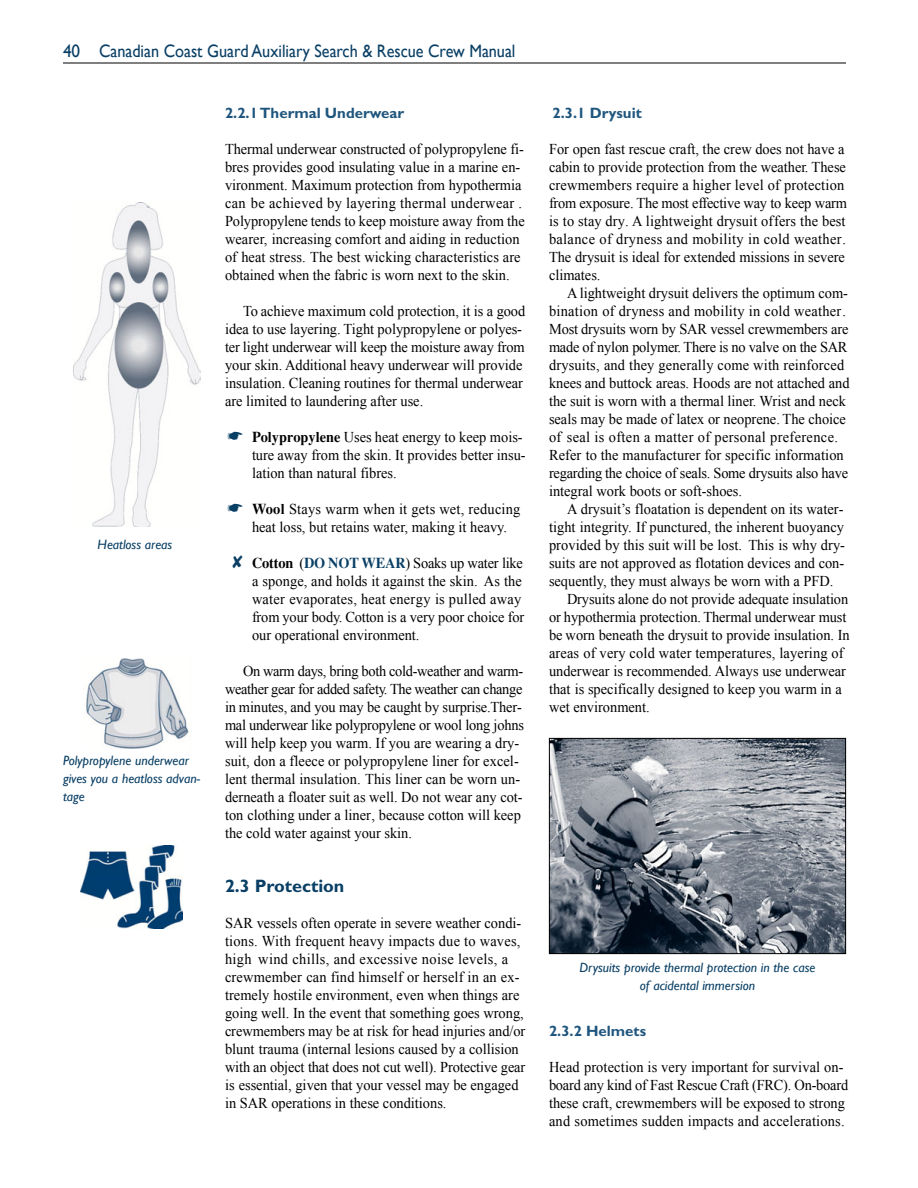
<style>
.page{position:relative;width:918px;height:1188px;background:#fff}
.page>*{position:absolute;margin:0;border:0;box-sizing:border-box;transform-origin:0 0}
.t1{font:18px "Gill Sans";color:#093f65;scale:.96 1}
.t2{font:700 18px "Gill Sans";color:#093f65}
.t3{font:15px/18px "Times New Roman";color:#000;scale:.96 1}
.t4{font:700 15px "Gill Sans";color:#1f567e}
.t5{font:italic 13.5px/18px "Gill Sans";color:#093f65}
.s1{color:#093f65}
.s2{font-family:"Times";font-weight:700}
.s3{font-family:"Times";font-weight:700;color:#093f65}
</style>
<div class="page">
<hr style="left:63px;top:63px;width:783px;height:1px;background:#000">
<img style="left:73px;top:203px;width:127px;height:324px">
<img style="left:86px;top:659px;width:103px;height:90px">
<img style="left:551px;top:740px;width:293px;height:212px">
<div style="left:549px;top:738px;width:297px;height:216px;border:1px solid #000"></div>
<img style="left:81px;top:846px;width:101px;height:83px">
<p class="t1" style="left:63px;top:41px;width:473px">40 Canadian Coast Guard Auxiliary Search &amp; Rescue Crew Manual</p>
<p class="t5" style="left:98px;top:536px;width:76px">Heatloss areas</p>
<p class="t5" style="left:63px;top:752px;width:139px">Polypropylene underwear gives you a heatloss advan&shy;tage</p>
<p class="t4" style="left:225px;top:108px;width:181px">2.2.1 Thermal Underwear</p>
<p class="t3" style="left:225px;top:140px;width:314px">Thermal underwear constructed of polypropylene fi&shy;bres provides good insulating value in a marine en&shy;vironment. Maximum protection from hypothermia can be achieved by layering thermal underwear .<br>Polypropylene tends to keep moisture away from the wearer, increasing comfort and aiding in reduction of heat stress. The best wicking characteristics are obtained when the fabric is worn next to the skin.</p>
<p class="t3" style="left:225px;top:302px;width:314px;text-indent:18px">To achieve maximum cold protection, it is a good idea to use layering. Tight polypropylene or polyes - ter light underwear will keep the moisture away from your skin. Additional heavy underwear will provide insulation. Cleaning routines for thermal underwear are limited to laundering after use.</p>
<p class="t3" style="left:252px;top:428px;width:287px;text-indent:-25px"><span class="s1">☛</span> <span class="s2">Polypropylene</span> Uses heat energy to keep mois&shy;ture away from the skin. It provides better insu&shy;lation than natural fibres.</p>
<p class="t3" style="left:252px;top:500px;width:281px;text-indent:-25px"><span class="s1">☛</span> <span class="s2">Wool</span> Stays warm when it gets wet, reducing heat loss, but retains water, making it heavy.</p>
<p class="t3" style="left:252px;top:554px;width:285px;text-indent:-20px"><span class="s1">✘</span> <span class="s2">Cotton</span> (<span class="s3">DO NOT WEAR</span>) Soaks up water like a sponge, and holds it against the skin. As the water evaporates, heat energy is pulled away from your body. Cotton is a very poor choice for our operational environment.</p>
<p class="t3" style="left:225px;top:662px;width:313px;text-indent:18px">On warm days, bring both cold-weather and warm&shy;weather gear for added safety. The weather can change in minutes, and you may be caught by surprise. Ther&shy;mal underwear like polypropylene or wool long johns will help keep you warm. If you are wearing a dry&shy;suit, don a fleece or polypropylene liner for excel&shy;lent thermal insulation. This liner can be worn un&shy;derneath a floater suit as well. Do not wear any cot&shy;ton clothing under a liner, because cotton will keep the cold water against your skin.</p>
<p class="t2" style="left:225px;top:880px;width:121px">2.3 Protection</p>
<p class="t3" style="left:225px;top:914px;width:314px">SAR vessels often operate in severe weather condi&shy;tions. With frequent heavy impacts due to waves, high wind chills, and excessive noise levels, a crewmember can find himself or herself in an ex&shy;tremely hostile environment, even when things are going well. In the event that something goes wrong, crewmembers may be at risk for head injuries and/or blunt trauma (internal lesions caused by a collision with an object that does not cut well). Protective gear is essential, given that your vessel may be engaged in SAR operations in these conditions.</p>
<p class="t4" style="left:553px;top:108px;width:91px">2.3.1 Drysuit</p>
<p class="t3" style="left:549px;top:140px;width:312px">For open fast rescue craft, the crew does not have a cabin to provide protection from the weather. These crewmembers require a higher level of protection from exposure. The most effective way to keep warm is to stay dry. A lightweight drysuit offers the best balance of dryness and mobility in cold weather.<br>The drysuit is ideal for extended missions in severe climates.</p>
<p class="t3" style="left:549px;top:284px;width:315px;text-indent:18px">A lightweight drysuit delivers the optimum com&shy;bination of dryness and mobility in cold weather.<br>Most drysuits worn by SAR vessel crewmembers are made of nylon polymer. There is no valve on the SAR drysuits, and they generally come with reinforced knees and buttock areas. Hoods are not attached and the suit is worn with a thermal liner. Wrist and neck seals may be made of latex or neoprene. The choice of seal is often a matter of personal preference.<br>Refer to the manufacturer for specific information regarding the choice of seals. Some drysuits also have integral work boots or soft-shoes.</p>
<p class="t3" style="left:567px;top:500px;width:290px">A drysuit’s floatation is dependent on its water-</p>
<p class="t3" style="left:549px;top:518px;width:309px">tight integrity. If punctured, the inherent buoyancy</p>
<p class="t3" style="left:549px;top:536px;width:310px">provided by this suit will be lost. This is why dry-</p>
<p class="t3" style="left:549px;top:554px;width:309px">suits are not approved as flotation devices and con-</p>
<p class="t3" style="left:549px;top:572px;width:298px">sequently, they must always be worn with a PFD.</p>
<p class="t3" style="left:567px;top:590px;width:294px">Drysuits alone do not provide adequate insulation</p>
<p class="t3" style="left:549px;top:608px;width:311px">or hypothermia protection. Thermal underwear must</p>
<p class="t3" style="left:549px;top:626px;width:315px">be worn beneath the drysuit to provide insulation. In</p>
<p class="t3" style="left:549px;top:644px;width:309px">areas of very cold water temperatures, layering of</p>
<p class="t3" style="left:549px;top:662px;width:311px">underwear is recommended. Always use underwear</p>
<p class="t3" style="left:549px;top:680px;width:306px">that is specifically designed to keep you warm in a</p>
<p class="t3" style="left:549px;top:698px;width:106px">wet environment.</p>
<p class="t5" style="left:579px;top:959px;width:238px;text-align:center">Drysuits provide thermal protection in the case of acidental immersion</p>
<p class="t4" style="left:549px;top:1026px;width:99px">2.3.2 Helmets</p>
<p class="t3" style="left:549px;top:1058px;width:313px">Head protection is very important for survival on&shy;board any kind of Fast Rescue Craft (FRC). On-board these craft, crewmembers will be exposed to strong and sometimes sudden impacts and accelerations.</p>
</div>
